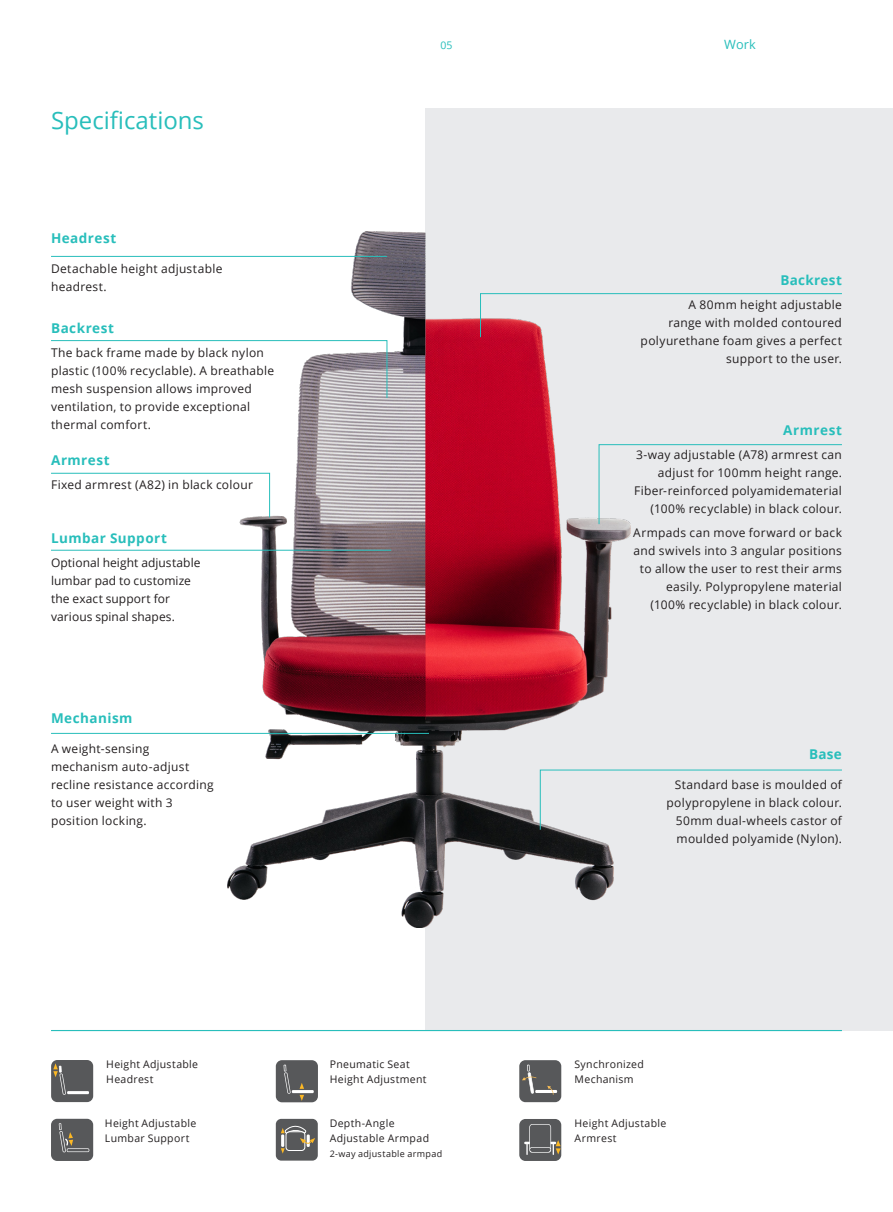
<style>
.page{position:relative;width:893px;height:1212px;background:#fff}
.page>*{position:absolute;margin:0;border:0;box-sizing:border-box;transform-origin:0 0}
.Slogan{font:24px "Open Sans";color:#28bebb}
.t1{font:700 13.5px "Open Sans";letter-spacing:.035em;color:#28bebb}
.t2{font:12.75px "Open Sans";color:#28bebb}
.t3{font:12px/18px "Open Sans";letter-spacing:.025em;color:#231f20;text-align:right}
.t4{font:12px/18px "Open Sans";letter-spacing:.005em;color:#231f20}
.t5{font:10.5px/15px "Open Sans";letter-spacing:.03em;color:#231f20}
.t6{font:10.5px "Open Sans";color:#28bebb}
.t7{font:9px "Open Sans";letter-spacing:.035em;color:#231f20}
</style>
<div class="page">
<div style="left:425px;top:108px;width:468px;height:922px;background:#e9eaec"></div>
<img style="left:228px;top:231px;width:402px;height:696px">
<svg style="left:598px;top:444px;width:244px;height:81px"></svg>
<svg style="left:539px;top:769px;width:303px;height:61px"></svg>
<svg style="left:480px;top:293px;width:362px;height:45px"></svg>
<hr style="left:51px;top:256px;width:336px;height:1px;background:#28bebb">
<svg style="left:51px;top:340px;width:337px;height:59px"></svg>
<hr style="left:51px;top:550px;width:340px;height:1px;background:#28bebb">
<svg style="left:51px;top:472px;width:219px;height:46px"></svg>
<hr style="left:51px;top:733px;width:378px;height:1px;background:#28bebb">
<hr style="left:51px;top:1030px;width:791px;height:1px;background:#28bebb">
<div style="left:276px;top:1119px;width:42px;height:41px;background:#57585a;border-radius:5px"></div>
<svg style="left:281px;top:1125px;width:34px;height:28px"></svg>
<svg style="left:51px;top:1060px;width:42px;height:42px;background:#676766"></svg>
<svg style="left:519px;top:1060px;width:42px;height:42px;background:#6a6b6b"></svg>
<svg style="left:51px;top:1119px;width:42px;height:42px;background:#646463"></svg>
<svg style="left:519px;top:1119px;width:42px;height:42px;background:#6a6a69"></svg>
<svg style="left:276px;top:1060px;width:42px;height:42px;background:#676766"></svg>
<p class="Slogan" style="left:51px;top:104px;width:155px">Specifications</p>
<p class="t1" style="left:51px;top:229px;width:67px">Headrest</p>
<p class="t3" style="left:51px;top:259px;width:173px;text-align:left">Detachable height adjustable headrest.</p>
<p class="t1" style="left:51px;top:319px;width:65px">Backrest</p>
<p class="t3" style="left:51px;top:343px;width:225px;text-align:left">The back frame made by black nylon plastic (100% recyclable). A breathable mesh suspension allows improved ventilation, to provide exceptional thermal comfort.</p>
<p class="t1" style="left:51px;top:451px;width:60px">Armrest</p>
<p class="t3" style="left:51px;top:475px;width:203px">Fixed armrest (A82) in black colour</p>
<p class="t1" style="left:51px;top:529px;width:117px">Lumbar Support</p>
<p class="t4" style="left:51px;top:553px;width:151px">Optional height adjustable lumbar pad to customize the exact support for various spinal shapes.</p>
<p class="t1" style="left:51px;top:709px;width:83px">Mechanism</p>
<p class="t3" style="left:51px;top:739px;width:164px;text-align:left">A weight-sensing mechanism auto-adjust recline resistance according to user weight with 3 position locking.</p>
<p class="t6" style="left:440px;top:38px;width:14px">05</p>
<p class="t2" style="left:724px;top:36px;width:33px">Work</p>
<p class="t1" style="left:780px;top:271px;width:63px">Backrest</p>
<p class="t3" style="left:641px;top:295px;width:203px">A 80mm height adjustable<br>range with molded contoured polyurethane foam gives a perfect support to the user.</p>
<p class="t1" style="left:783px;top:421px;width:60px">Armrest</p>
<p class="t3" style="left:634px;top:445px;width:209px">3-way adjustable (A78) armrest can adjust for 100mm height range.<br>Fiber-reinforced polyamidematerial (100% recyclable) in black colour.</p>
<p class="t3" style="left:633px;top:523px;width:210px">Armpads can move forward or back and swivels into 3 angular positions to allow the user to rest their arms easily. Polypropylene material (100% recyclable) in black colour.</p>
<p class="t1" style="left:809px;top:745px;width:34px">Base</p>
<p class="t3" style="left:667px;top:775px;width:177px">Standard base is moulded of polypropylene in black colour.<br>50mm dual-wheels castor of moulded polyamide (Nylon).</p>
<p class="t5" style="left:106px;top:1056px;width:93px">Height Adjustable<br>Headrest</p>
<p class="t5" style="left:575px;top:1056px;width:71px">Synchronized<br>Mechanism</p>
<p class="t5" style="left:105px;top:1115px;width:93px">Height Adjustable<br>Lumbar Support</p>
<p class="t5" style="left:575px;top:1115px;width:93px">Height Adjustable<br>Armrest</p>
<p class="t5" style="left:330px;top:1056px;width:98px">Pneumatic Seat<br>Height Adjustment</p>
<p class="t5" style="left:330px;top:1115px;width:101px">Depth-Angle<br>Adjustable Armpad</p>
<p class="t7" style="left:330px;top:1147px;width:114px">2-way adjustable armpad</p>
</div>
